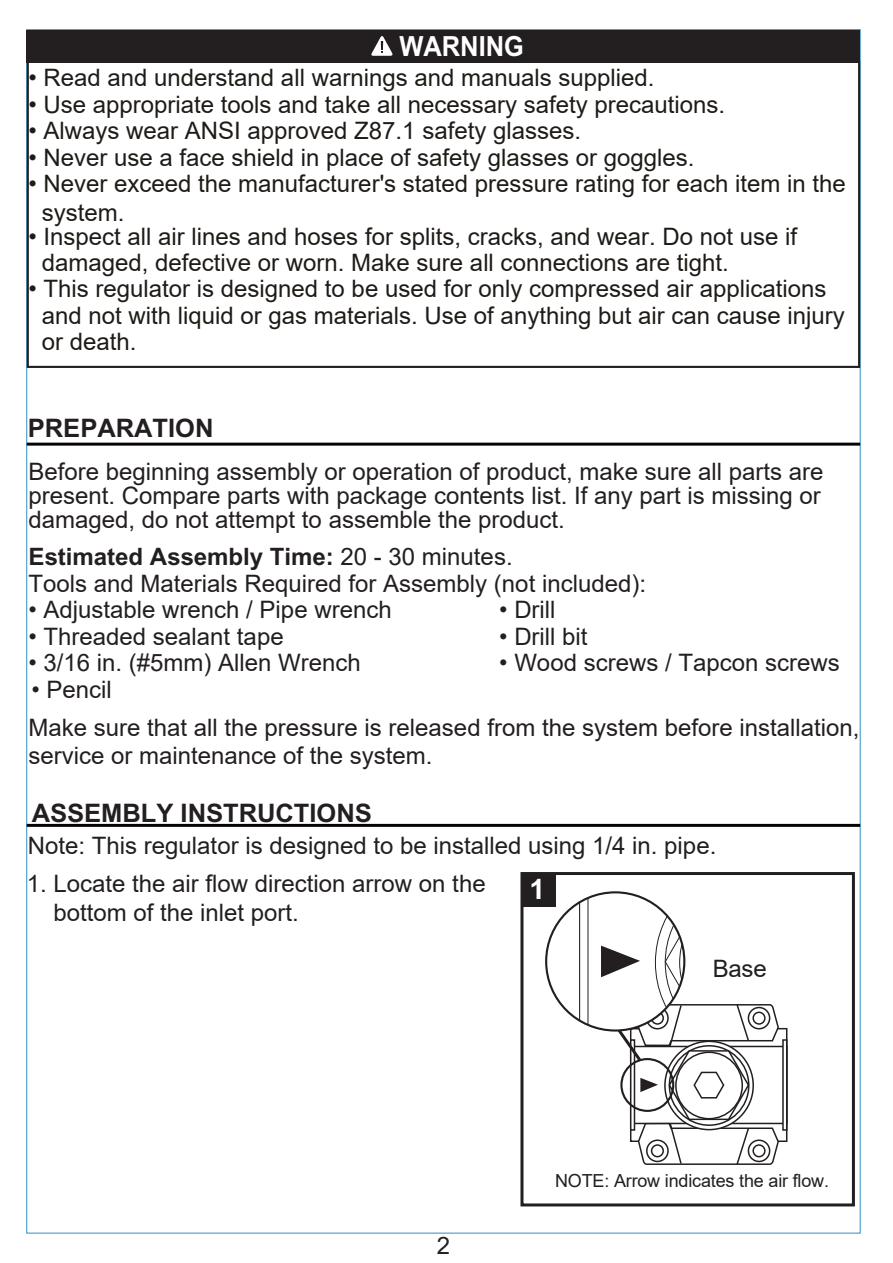
<style>
.page{position:relative;width:893px;height:1263px;background:#fff}
.page>*{position:absolute;margin:0;border:0;box-sizing:border-box;transform-origin:0 0}
.t1{font:700 28.2px "Arial";color:#fff}
.t2{font:700 27.9px "Arial";color:#fff;scale:.92 1}
.t3{font:700 25.5px "Arial";color:#231f20}
.t4{font:24px/24px "Arial";color:#231f20}
.t5{font:24px/26.4px "Arial";color:#1f1b17}
.t6{font:18px "Arial";letter-spacing:-.01em;color:#231f20}
.s1{font-weight:700}
</style>
<div class="page">
<div style="left:520px;top:872px;width:335px;height:334px;border:3px solid #231f20"></div>
<div style="left:522px;top:873px;width:33px;height:34px;background:#231f20"></div>
<div style="left:27px;top:30px;width:833px;height:32px;background:#231f20"></div>
<svg style="left:371px;top:36px;width:22px;height:20px"></svg>
<svg style="left:27px;top:62px;width:833px;height:306px"></svg>
<hr style="left:27px;top:443px;width:833px;height:3px;background:#050403">
<hr style="left:27px;top:824px;width:833px;height:3px;background:#050403">
<svg style="left:782px;top:1039px;width:5px;height:92px"></svg>
<svg style="left:579px;top:892px;width:201px;height:273px"></svg>
<p class="t2" style="left:399px;top:30px;width:137px">WARNING</p>
<p class="t5" style="left:28px;top:65px;width:628px">• Read and understand all warnings and manuals supplied.</p>
<p class="t5" style="left:28px;top:91px;width:698px">• Use appropriate tools and take all necessary safety precautions.</p>
<p class="t5" style="left:28px;top:117px;width:554px">• Always wear ANSI approved Z87.1 safety glasses.</p>
<p class="t5" style="left:28px;top:144px;width:668px">• Never use a face shield in place of safety glasses or goggles.</p>
<p class="t5" style="left:42px;top:169px;width:805px;line-height:28.8px;text-indent:-13px">• Never exceed the manufacturer's stated pressure rating for each item in the system.</p>
<p class="t5" style="left:42px;top:223px;width:757px;text-indent:-13px">• Inspect all air lines and hoses for splits, cracks, and wear. Do not use if damaged, defective or worn. Make sure all connections are tight.</p>
<p class="t5" style="left:42px;top:276px;width:805px;text-indent:-13px">• This regulator is designed to be used for only compressed air applications and not with liquid or gas materials. Use of anything but air can cause injury or death.</p>
<p class="t3" style="left:28px;top:413px;width:187px">PREPARATION</p>
<p class="t4" style="left:28px;top:459px;width:797px;text-align:justify">Before beginning assembly or operation of product, make sure all parts are present. Compare parts with package contents list. If any part is missing or damaged, do not attempt to assemble the product.</p>
<p class="t4" style="left:28px;top:544px;width:619px;line-height:26.4px"><span class="s1">Estimated Assembly Time:</span> 20 - 30 minutes.<br>Tools and Materials Required for Assembly (not included):</p>
<p class="t4" style="left:28px;top:598px;width:365px">• Adjustable wrench / Pipe wrench</p>
<p class="t4" style="left:28px;top:624px;width:257px">• Threaded sealant tape</p>
<p class="t4" style="left:28px;top:650px;width:334px">• 3/16 in. (#5mm) Allen Wrench</p>
<p class="t4" style="left:499px;top:598px;width:58px">• Drill</p>
<p class="t4" style="left:499px;top:624px;width:90px">• Drill bit</p>
<p class="t4" style="left:499px;top:650px;width:342px">• Wood screws / Tapcon screws</p>
<p class="t4" style="left:32px;top:677px;width:82px">• Pencil</p>
<p class="t4" style="left:28px;top:712px;width:832px;line-height:28.8px">Make sure that all the pressure is released from the system before installation, service or maintenance of the system.</p>
<p class="t3" style="left:32px;top:797px;width:342px">ASSEMBLY INSTRUCTIONS</p>
<p class="t4" style="left:28px;top:833px;width:690px">Note: This regulator is designed to be installed using 1/4 in. pipe.</p>
<p class="t4" style="left:53px;top:869px;width:434px;line-height:28.8px;text-indent:-27px">1. Locate the air flow direction arrow on the bottom of the inlet port.</p>
<p class="t1" style="left:529px;top:872px;width:17px">1</p>
<p class="t4" style="left:713px;top:956px;width:55px">Base</p>
<p class="t4" style="left:437px;top:1233px;width:15px">2</p>
<p class="t6" style="left:555px;top:1169px;width:275px">NOTE: Arrow indicates the air flow.</p>
</div>
